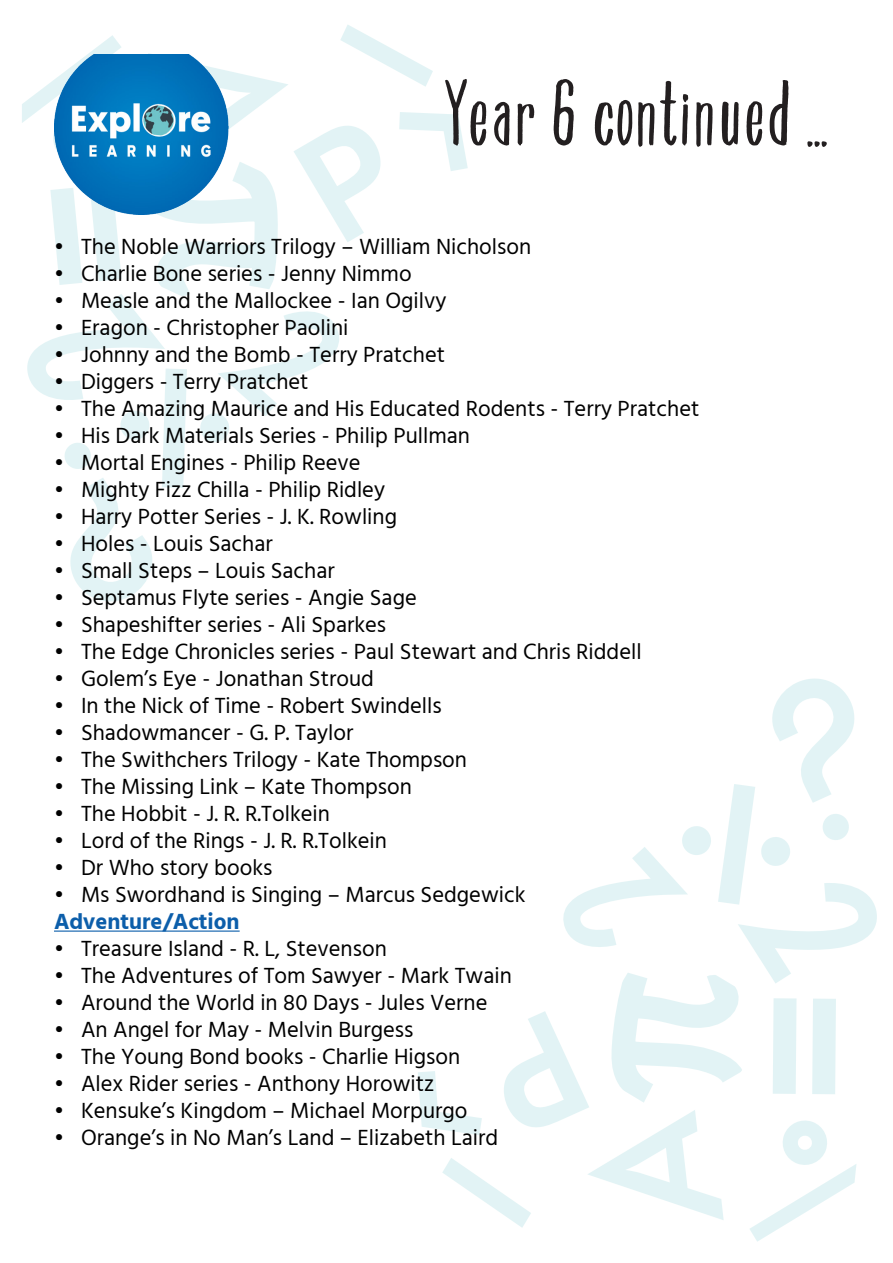
<style>
.page{position:relative;width:893px;height:1263px;background:#fff}
.page>*{position:absolute;margin:0;border:0;box-sizing:border-box;transform-origin:0 0}
.t1{font:96px "Yard Sale";color:#231f20}
.t2{font:22.5px "Hind";color:#000}
.t3{font:700 22.5px "Hind";color:#0c5eaa}
</style>
<div class="page">
<svg style="left:418px;top:678px;width:459px;height:564px"></svg>
<svg style="left:22px;top:25px;width:446px;height:577px"></svg>
<img style="left:54px;top:54px;width:174px;height:160px">
<hr style="left:54px;top:930px;width:186px;height:2px;background:#0c5eaa">
<p class="t1" style="left:444px;top:62px;width:386px">Year 6 continued ...</p>
<p class="t2" style="left:54px;top:232px;width:479px">• The Noble Warriors Trilogy – William Nicholson</p>
<p class="t2" style="left:54px;top:259px;width:359px">• Charlie Bone series - Jenny Nimmo</p>
<p class="t2" style="left:54px;top:286px;width:394px">• Measle and the Mallockee - Ian Ogilvy</p>
<p class="t2" style="left:54px;top:313px;width:296px">• Eragon - Christopher Paolini</p>
<p class="t2" style="left:54px;top:340px;width:393px">• Johnny and the Bomb - Terry Pratchet</p>
<p class="t2" style="left:54px;top:367px;width:256px">• Diggers - Terry Pratchet</p>
<p class="t2" style="left:54px;top:394px;width:647px">• The Amazing Maurice and His Educated Rodents - Terry Pratchet</p>
<p class="t2" style="left:54px;top:421px;width:417px">• His Dark Materials Series - Philip Pullman</p>
<p class="t2" style="left:54px;top:448px;width:308px">• Mortal Engines - Philip Reeve</p>
<p class="t2" style="left:54px;top:475px;width:333px">• Mighty Fizz Chilla - Philip Ridley</p>
<p class="t2" style="left:54px;top:502px;width:344px">• Harry Potter Series - J. K. Rowling</p>
<p class="t2" style="left:54px;top:529px;width:220px">• Holes - Louis Sachar</p>
<p class="t2" style="left:54px;top:556px;width:282px">• Small Steps – Louis Sachar</p>
<p class="t2" style="left:54px;top:583px;width:364px">• Septamus Flyte series - Angie Sage</p>
<p class="t2" style="left:54px;top:610px;width:334px">• Shapeshifter series - Ali Sparkes</p>
<p class="t2" style="left:54px;top:637px;width:589px">• The Edge Chronicles series - Paul Stewart and Chris Riddell</p>
<p class="t2" style="left:54px;top:664px;width:321px">• Golem’s Eye - Jonathan Stroud</p>
<p class="t2" style="left:54px;top:691px;width:389px">• In the Nick of Time - Robert Swindells</p>
<p class="t2" style="left:54px;top:718px;width:301px">• Shadowmancer - G. P. Taylor</p>
<p class="t2" style="left:54px;top:745px;width:415px">• The Swithchers Trilogy - Kate Thompson</p>
<p class="t2" style="left:54px;top:772px;width:359px">• The Missing Link – Kate Thompson</p>
<p class="t2" style="left:54px;top:799px;width:277px">• The Hobbit - J. R. R.Tolkein</p>
<p class="t2" style="left:54px;top:826px;width:334px">• Lord of the Rings - J. R. R.Tolkein</p>
<p class="t2" style="left:54px;top:853px;width:220px">• Dr Who story books</p>
<p class="t2" style="left:54px;top:880px;width:473px">• Ms Swordhand is Singing – Marcus Sedgewick</p>
<p class="t3" style="left:54px;top:908px;width:187px">Adventure/Action</p>
<p class="t2" style="left:54px;top:934px;width:334px">• Treasure Island - R. L, Stevenson</p>
<p class="t2" style="left:54px;top:961px;width:459px">• The Adventures of Tom Sawyer - Mark Twain</p>
<p class="t2" style="left:54px;top:988px;width:435px">• Around the World in 80 Days - Jules Verne</p>
<p class="t2" style="left:54px;top:1015px;width:361px">• An Angel for May - Melvin Burgess</p>
<p class="t2" style="left:54px;top:1042px;width:408px">• The Young Bond books - Charlie Higson</p>
<p class="t2" style="left:54px;top:1069px;width:382px">• Alex Rider series - Anthony Horowitz</p>
<p class="t2" style="left:54px;top:1096px;width:415px">• Kensuke’s Kingdom – Michael Morpurgo</p>
<p class="t2" style="left:54px;top:1123px;width:446px">• Orange’s in No Man’s Land – Elizabeth Laird</p>
</div>
